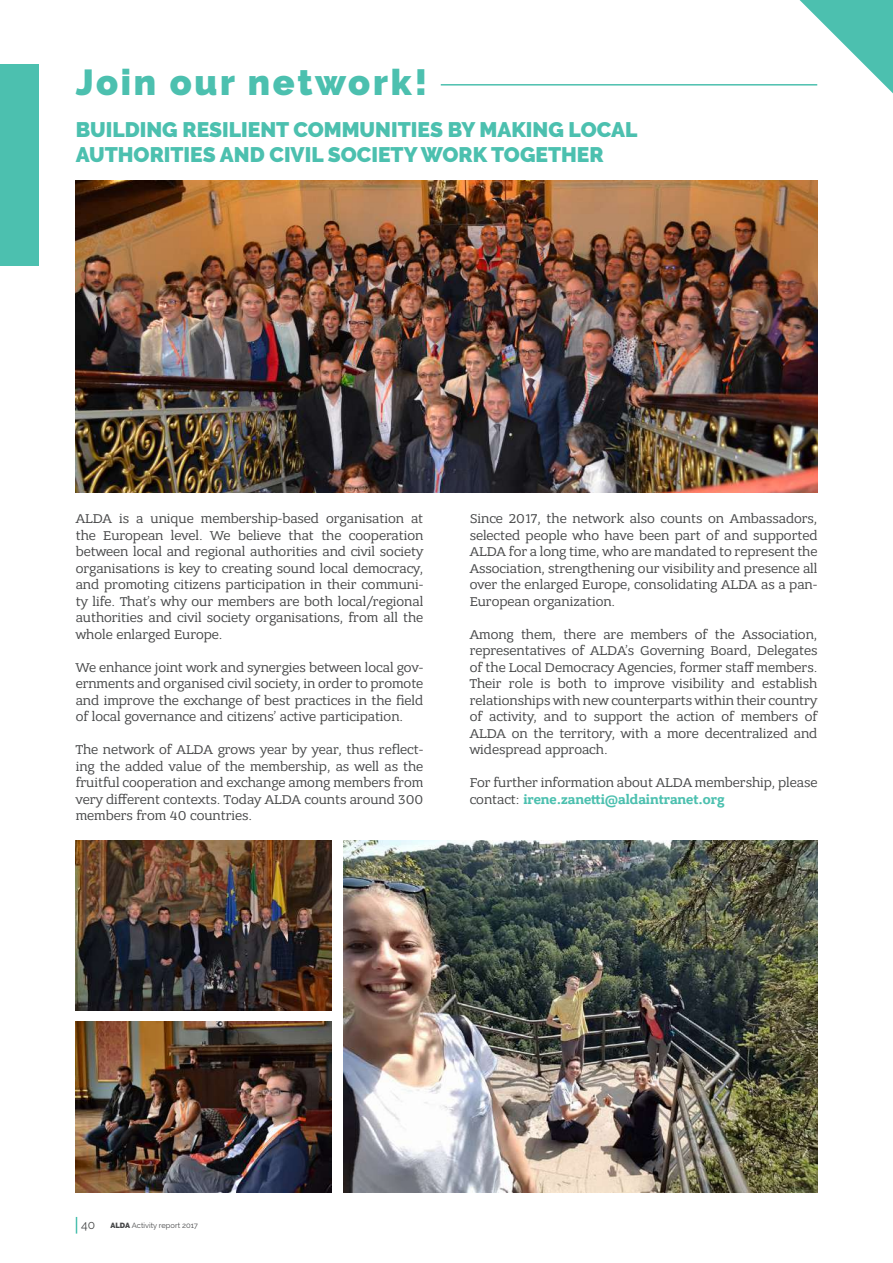
<style>
.page{position:relative;width:893px;height:1263px;background:#fff}
.page>*{position:absolute;margin:0;border:0;box-sizing:border-box;transform-origin:0 0}
.t1{font:900 36px "Raleway";letter-spacing:.075em;color:#4cc0af}
.t2{font:900 21px/25.2px "Raleway";color:#4cc0af}
.t3{font:13.5px/16.5px "Bandera Pro";color:#464748;text-align:justify}
.t4{font:12px "Raleway";color:#464748}
.t5{font:7.5px "Raleway";color:#464748}
.s1{font-weight:700;color:#4cc0af}
.s2{font-weight:900}
</style>
<div class="page">
<svg style="left:76px;top:1217px;width:1px;height:16px"></svg>
<svg style="left:799px;top:0;width:94px;height:93px"></svg>
<img style="left:76px;top:180px;width:741px;height:313px">
<img style="left:76px;top:1021px;width:256px;height:171px">
<img style="left:76px;top:840px;width:256px;height:171px">
<img style="left:343px;top:840px;width:474px;height:352px">
<div style="left:0;top:65px;width:38px;height:201px;background:#4cc0af"></div>
<hr style="left:441px;top:84px;width:376px;height:2px;background:#4cc0af">
<h1 class="t1" style="left:76px;top:61px;width:353px">Join our network!</h1>
<h2 class="t2" style="left:76px;top:117px;width:563px">BUILDING RESILIENT COMMUNITIES BY MAKING LOCAL<br>AUTHORITIES AND CIVIL SOCIETY WORK TOGETHER</h2>
<p class="t3" style="left:76px;top:511px;width:349px">ALDA is a unique membership-based organisation at the European level. We believe that the cooperation between local and regional authorities and civil society organisations is key to creating sound local democracy, and promoting citizens participation in their communi&shy;ty life. That’s why our members are both local/regional authorities and civil society organisations, from all the whole enlarged Europe.</p>
<p class="t3" style="left:76px;top:659px;width:349px">We enhance joint work and synergies between local gov&shy;ernments and organised civil society, in order to promote and improve the exchange of best practices in the field of local governance and citizens’ active participation.</p>
<p class="t3" style="left:76px;top:742px;width:349px">The network of ALDA grows year by year, thus reflect&shy;ing the added value of the membership, as well as the fruitful cooperation and exchange among members from very different contexts. Today ALDA counts around 300 members from 40 countries.</p>
<p class="t3" style="left:470px;top:511px;width:349px">Since 2017, the network also counts on Ambassadors, selected people who have been part of and supported ALDA for a long time, who are mandated to represent the Association, strengthening our visibility and presence all over the enlarged Europe, consolidating ALDA as a pan-European organization.</p>
<p class="t3" style="left:470px;top:626px;width:349px">Among them, there are members of the Association, representatives of ALDA’s Governing Board, Delegates of the Local Democracy Agencies, former staff members.<br>Their role is both to improve visibility and establish relationships with new counterparts within their country of activity, and to support the action of members of ALDA on the territory, with a more decentralized and widespread approach.</p>
<p class="t3" style="left:470px;top:775px;width:349px">For further information about ALDA membership, please contact: <span class="s1">irene.zanetti@aldaintranet.org</span></p>
<p class="t4" style="left:81px;top:1218px;width:15px">40</p>
<p class="t5" style="left:111px;top:1221px;width:89px"><span class="s2">ALDA</span> Activity report 2017</p>
</div>
